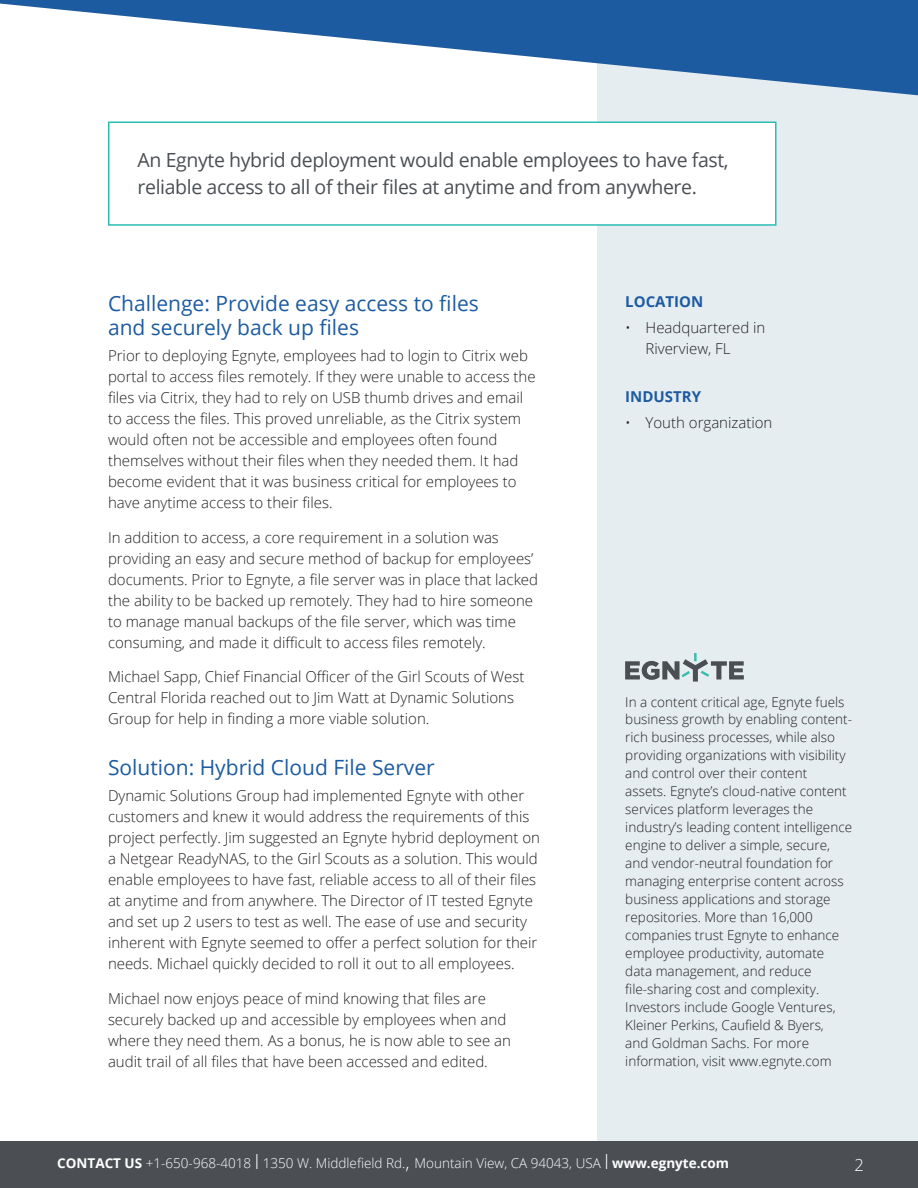
<style>
.page{position:relative;width:918px;height:1188px;background:#fff}
.page>*{position:absolute;margin:0;border:0;box-sizing:border-box;transform-origin:0 0}
.t1{font:21px/24px "Open Sans";color:#1d5ba1}
.t2{font:19.5px/27px "Open Sans";letter-spacing:-.02em;color:#4b4f54}
.t3{font:300 16.5px "Open Sans";color:#fff}
.t4{font:300 15px/21px "Open Sans";color:#231f20}
.t5{font:700 15px "Open Sans";color:#1d5ba1}
.t6{font:300 13.5px/18px "Open Sans";color:#231f20}
.t7{font:300 13.5px "Open Sans";color:#fff}
.s1{font-weight:700}
.s2{font-size:19.5px}
</style>
<div class="page">
<div style="left:597px;top:0;width:321px;height:1188px;background:#e5edf0"></div>
<svg style="left:625px;top:653px;width:119px;height:29px"></svg>
<div style="left:108px;top:122px;width:669px;height:104px;background:#fff;border:2px solid #2abdb3"></div>
<svg style="left:0;top:0;width:918px;height:96px;fill:#1d5ba1"></svg>
<div style="left:0;top:1142px;width:918px;height:46px;background:#4b4f54"></div>
<h2 class="t2" style="left:138px;top:146px;width:593px">An Egnyte hybrid deployment would enable employees to have fast, reliable access to all of their files at anytime and from anywhere.</h2>
<h1 class="t1" style="left:108px;top:291px;width:372px">Challenge: Provide easy access to files and securely back up files</h1>
<p class="t4" style="left:108px;top:345px;width:429px">Prior to deploying Egnyte, employees had to login to Citrix web portal to access files remotely. If they were unable to access the files via Citrix, they had to rely on USB thumb drives and email to access the files. This proved unreliable, as the Citrix system would often not be accessible and employees often found themselves without their files when they needed them. It had become evident that it was business critical for employees to have anytime access to their files.</p>
<p class="t4" style="left:108px;top:526px;width:432px">In addition to access, a core requirement in a solution was providing an easy and secure method of backup for employees’ documents. Prior to Egnyte, a file server was in place that lacked the ability to be backed up remotely. They had to hire someone to manage manual backups of the file server, which was time consuming, and made it difficult to access files remotely.</p>
<p class="t4" style="left:108px;top:666px;width:418px">Michael Sapp, Chief Financial Officer of the Girl Scouts of West<br>Central Florida reached out to Jim Watt at Dynamic Solutions<br>Group for help in finding a more viable solution.</p>
<h1 class="t1" style="left:108px;top:755px;width:328px">Solution: Hybrid Cloud File Server</h1>
<p class="t4" style="left:108px;top:785px;width:434px">Dynamic Solutions Group had implemented Egnyte with other customers and knew it would address the requirements of this project perfectly. Jim suggested an Egnyte hybrid deployment on a Netgear ReadyNAS, to the Girl Scouts as a solution. This would enable employees to have fast, reliable access to all of their files at anytime and from anywhere. The Director of IT tested Egnyte and set up 2 users to test as well. The ease of use and security inherent with Egnyte seemed to offer a perfect solution for their needs. Michael quickly decided to roll it out to all employees.</p>
<p class="t4" style="left:108px;top:987px;width:404px">Michael now enjoys peace of mind knowing that files are securely backed up and accessible by employees when and where they need them. As a bonus, he is now able to see an audit trail of all files that have been accessed and edited.</p>
<p class="t5" style="left:625px;top:291px;width:80px">LOCATION</p>
<p class="t4" style="left:646px;top:316px;width:121px;text-indent:-20px">• Headquartered in<br>Riverview, FL</p>
<p class="t5" style="left:625px;top:386px;width:77px">INDUSTRY</p>
<p class="t4" style="left:625px;top:412px;width:149px">• Youth organization</p>
<p class="t6" style="left:625px;top:692px;width:228px">In a content critical age, Egnyte fuels business growth by enabling content&shy;rich business processes, while also providing organizations with visibility and control over their content<br>assets. Egnyte’s cloud-native content services platform leverages the industry’s leading content intelligence engine to deliver a simple, secure, and vendor-neutral foundation for managing enterprise content across business applications and storage repositories. More than 16,000 companies trust Egnyte to enhance employee productivity, automate data management, and reduce file-sharing cost and complexity.<br>Investors include Google Ventures, Kleiner Perkins, Caufield &amp; Byers,<br>and Goldman Sachs. For more information, visit www.egnyte.com</p>
<p class="t7" style="left:57px;top:1154px;width:673px"><span class="s1">CONTACT US</span> +1-650-968-4018 <span class="s2">l</span> 1350 W. Middlefield Rd.<span class="s2">,</span> Mountain View, CA 94043, USA <span class="s2">l</span> <span class="s1">www.egnyte.com</span></p>
<p class="t3" style="left:855px;top:1154px;width:11px">2</p>
</div>
